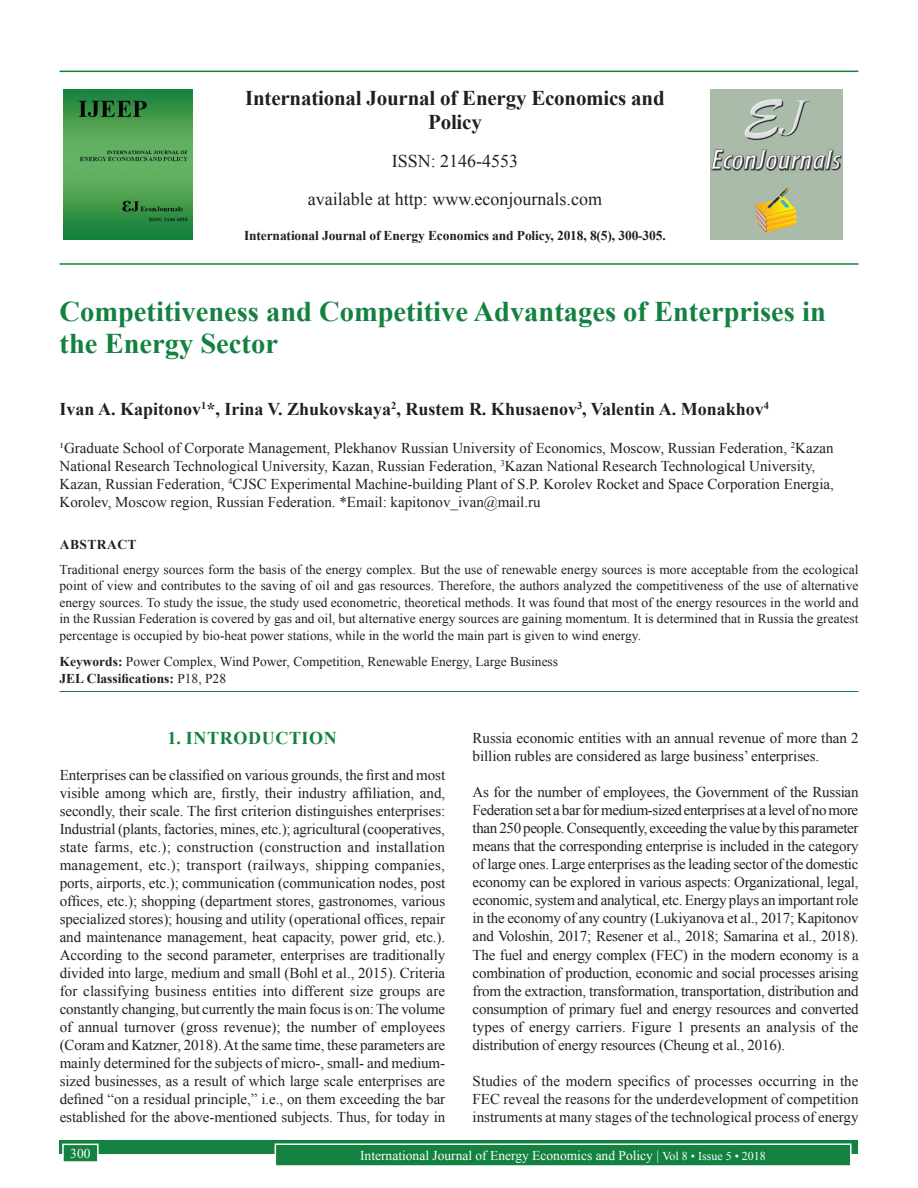
<style>
.page{position:relative;width:918px;height:1188px;background:#fff}
.page>*{position:absolute;margin:0;border:0;box-sizing:border-box;transform-origin:0 0}
.AT{font:700 28.5px/31.5px "Times New Roman";color:#13813f}
.Issue_details{font:700 21px/24px "Times New Roman";letter-spacing:-.01em;color:#231f20;text-align:center}
.AU{font:700 18px "Times New Roman";color:#231f20}
.Issue_details-2{font:18px "Times New Roman";color:#231f20}
.t1{font:700 18px "Times New Roman";letter-spacing:.035em;color:#13813f}
.TX{font:15px/18px "Times New Roman";letter-spacing:-.005em;color:#231f20;text-align:justify}
.AFF{font:15px/18px "Times New Roman";color:#231f20}
.ABS{font:13.5px/16.5px "Times New Roman";color:#231f20;text-align:justify}
.KWD{font:13.5px/16.2px "Times New Roman";color:#231f20}
.Folio{font:13.5px "Times New Roman";color:#fff}
.Issue_details-3{font:700 13.5px "Times New Roman";letter-spacing:-.01em;color:#231f20}
.ABSH{font:700 13.5px "Times New Roman";letter-spacing:.035em;color:#231f20}
.s1{font-weight:700}
.s2{font-size:12px}
</style>
<div class="page">
<div style="left:60px;top:1140px;width:798px;height:13px;background:#13813f"></div>
<div style="left:275px;top:1144px;width:576px;height:22px;background:#13813f"></div>
<div style="left:275px;top:1143px;width:577px;height:24px;border:2px solid #fff"></div>
<div style="left:63px;top:1144px;width:35px;height:18px;background:#13813f"></div>
<div style="left:62px;top:1144px;width:37px;height:19px;border:2px solid #fff"></div>
<hr style="left:60px;top:71px;width:798px;height:1px;background:#13813f">
<hr style="left:60px;top:263px;width:798px;height:2px;background:#13813f">
<img style="left:64px;top:89px;width:129px;height:151px">
<img style="left:711px;top:89px;width:132px;height:150px">
<hr style="left:60px;top:691px;width:798px;height:1px;background:#13813f">
<p class="Issue_details" style="left:245px;top:85px;width:421px">International Journal of Energy Economics and<br>Policy</p>
<p class="Issue_details-2" style="left:392px;top:148px;width:128px">ISSN: 2146-4553</p>
<p class="Issue_details-2" style="left:308px;top:186px;width:296px">available at http: www.econjournals.com</p>
<p class="Issue_details-3" style="left:244px;top:226px;width:423px">International Journal of Energy Economics and Policy, 2018, 8(5), 300-305.</p>
<p class="AT" style="left:60px;top:295px;width:768px">Competitiveness and Competitive Advantages of Enterprises in the Energy Sector</p>
<p class="AU" style="left:60px;top:396px;width:711px">Ivan A. Kapitonov<sup>1</sup>*, Irina V. Zhukovskaya<sup>2</sup>, Rustem R. Khusaenov<sup>3</sup>, Valentin A. Monakhov<sup>4</sup></p>
<p class="AFF" style="left:60px;top:438px;width:776px">¹Graduate School of Corporate Management, Plekhanov Russian University of Economics, Moscow, Russian Federation, <sup>2</sup>Kazan National Research Technological University, Kazan, Russian Federation, <sup>3</sup>Kazan National Research Technological University, Kazan, Russian Federation, <sup>4</sup>CJSC Experimental Machine-building Plant of S.P. Korolev Rocket and Space Corporation Energia, Korolev, Moscow region, Russian Federation. *Email: kapitonov_ivan@mail.ru</p>
<p class="ABSH" style="left:60px;top:534px;width:78px">ABSTRACT</p>
<p class="ABS" style="left:60px;top:561px;width:800px">Traditional energy sources form the basis of the energy complex. But the use of renewable energy sources is more acceptable from the ecological point of view and contributes to the saving of oil and gas resources. Therefore, the authors analyzed the competitiveness of the use of alternative energy sources. To study the issue, the study used econometric, theoretical methods. It was found that most of the energy resources in the world and in the Russian Federation is covered by gas and oil, but alternative energy sources are gaining momentum. It is determined that in Russia the greatest percentage is occupied by bio-heat power stations, while in the world the main part is given to wind energy.</p>
<p class="KWD" style="left:60px;top:653px;width:500px"><span class="s1">Keywords:</span> Power Complex, Wind Power, Competition, Renewable Energy, Large Business<br><span class="s1">JEL Classifications:</span> P18, P28</p>
<h1 class="t1" style="left:168px;top:725px;width:171px">1. INTRODUCTION</h1>
<p class="TX" style="left:60px;top:766px;width:387px">Enterprises can be classified on various grounds, the first and most visible among which are, firstly, their industry affiliation, and, secondly, their scale. The first criterion distinguishes enterprises:<br>Industrial (plants, factories, mines, etc.); agricultural (cooperatives, state farms, etc.); construction (construction and installation management, etc.); transport (railways, shipping companies, ports, airports, etc.); communication (communication nodes, post offices, etc.); shopping (department stores, gastronomes, various specialized stores); housing and utility (operational offices, repair and maintenance management, heat capacity, power grid, etc.).<br>According to the second parameter, enterprises are traditionally divided into large, medium and small (Bohl et al., 2015). Criteria for classifying business entities into different size groups are constantly changing, but currently the main focus is on: The volume of annual turnover (gross revenue); the number of employees (Coram and Katzner, 2018). At the same time, these parameters are mainly determined for the subjects of micro-, small- and medium&shy;sized businesses, as a result of which large scale enterprises are defined “on a residual principle,” i.e., on them exceeding the bar established for the above-mentioned subjects. Thus, for today in</p>
<p class="TX" style="left:473px;top:728px;width:387px">Russia economic entities with an annual revenue of more than 2 billion rubles are considered as large business’ enterprises.</p>
<p class="TX" style="left:473px;top:782px;width:388px">As for the number of employees, the Government of the Russian Federation set a bar for medium-sized enterprises at a level of no more than 250 people. Consequently, exceeding the value by this parameter means that the corresponding enterprise is included in the category of large ones. Large enterprises as the leading sector of the domestic economy can be explored in various aspects: Organizational, legal, economic, system and analytical, etc. Energy plays an important role in the economy of any country (Lukiyanova et al., 2017; Kapitonov and Voloshin, 2017; Resener et al., 2018; Samarina et al., 2018).<br>The fuel and energy complex (FEC) in the modern economy is a combination of production, economic and social processes arising from the extraction, transformation, transportation, distribution and consumption of primary fuel and energy resources and converted types of energy carriers. Figure 1 presents an analysis of the distribution of energy resources (Cheung et al., 2016).</p>
<p class="TX" style="left:473px;top:1072px;width:387px">Studies of the modern specifics of processes occurring in the FEC reveal the reasons for the underdevelopment of competition instruments at many stages of the technological process of energy</p>
<p class="Folio" style="left:70px;top:1144px;width:22px">300</p>
<p class="Folio" style="left:360px;top:1146px;width:407px">International Journal of Energy Economics and Policy | <span class="s2">Vol 8 • Issue 5 • 2018</span></p>
</div>
